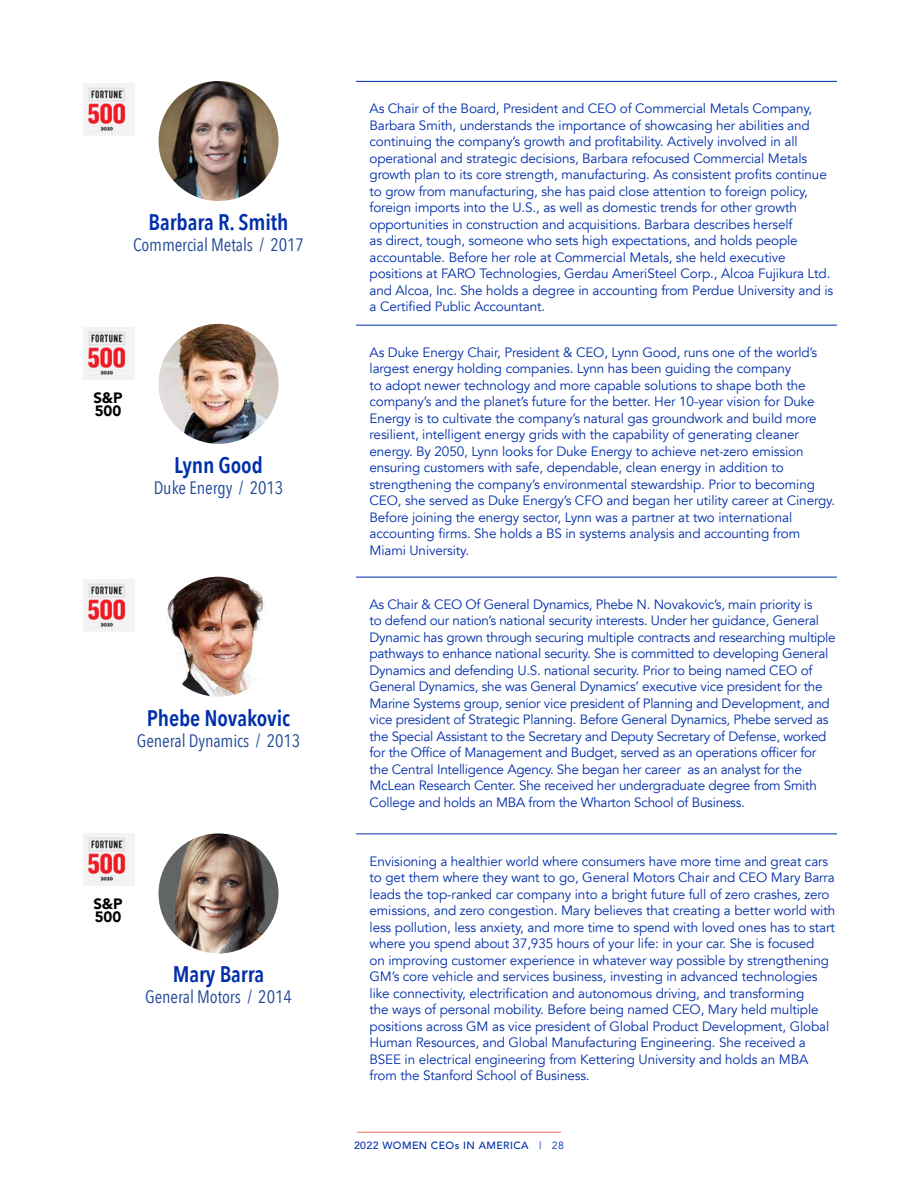
<style>
.page{position:relative;width:918px;height:1188px;background:#fff}
.page>*{position:absolute;margin:0;border:0;box-sizing:border-box;transform-origin:0 0}
.t1{font:600 22.5px "Avenir Next Condensed";letter-spacing:-.005em;color:#002fac}
.t2{font:18px "Avenir Next Condensed";letter-spacing:-.005em;color:#1d4696}
.t3{font:900 15px "Avenir";letter-spacing:-.005em;color:#000}
.Bio{font:13.5px/16.5px "Avenir";letter-spacing:-.01em;color:#002fac}
.t4{font:500 10.5px "Avenir";letter-spacing:.04em;color:#002fac}
.s1{font-weight:400}
</style>
<div class="page">
<hr style="left:357px;top:1132px;width:204px;height:1px;background:#ff6f61">
<img style="left:83px;top:327px;width:52px;height:52px">
<hr style="left:356px;top:325px;width:481px;height:1px;background:#002fac">
<img style="left:159px;top:324px;width:120px;height:120px;border-radius:60px">
<img style="left:83px;top:84px;width:52px;height:51px">
<hr style="left:356px;top:81px;width:481px;height:1px;background:#002fac">
<img style="left:159px;top:81px;width:120px;height:120px;border-radius:60px">
<img style="left:159px;top:577px;width:120px;height:120px;border-radius:60px">
<img style="left:83px;top:579px;width:52px;height:52px">
<hr style="left:356px;top:577px;width:481px;height:1px;background:#002fac">
<img style="left:159px;top:833px;width:120px;height:121px;border-radius:60px">
<img style="left:83px;top:833px;width:52px;height:52px">
<hr style="left:356px;top:833px;width:481px;height:1px;background:#002fac">
<p class="t1" style="left:149px;top:203px;width:141px">Barbara R. Smith</p>
<p class="t2" style="left:133px;top:229px;width:172px">Commercial Metals / 2017</p>
<p class="t3" style="left:93px;top:385px;width:31px">S&amp;P</p>
<p class="t3" style="left:95px;top:398px;width:28px">500</p>
<p class="t1" style="left:174px;top:446px;width:90px">Lynn Good</p>
<p class="t2" style="left:154px;top:472px;width:131px">Duke Energy / 2013</p>
<p class="t1" style="left:147px;top:698px;width:145px">Phebe Novakovic</p>
<p class="t2" style="left:137px;top:725px;width:165px">General Dynamics / 2013</p>
<p class="t3" style="left:93px;top:891px;width:31px">S&amp;P</p>
<p class="t3" style="left:95px;top:904px;width:28px">500</p>
<p class="t1" style="left:173px;top:955px;width:93px">Mary Barra</p>
<p class="t2" style="left:145px;top:982px;width:148px">General Motors / 2014</p>
<p class="Bio" style="left:370px;top:100px;width:465px">As Chair of the Board, President and CEO of Commercial Metals Company, Barbara Smith, understands the importance of showcasing her abilities and continuing the company’s growth and profitability. Actively involved in all operational and strategic decisions, Barbara refocused Commercial Metals growth plan to its core strength, manufacturing. As consistent profits continue to grow from manufacturing, she has paid close attention to foreign policy, foreign imports into the U.S., as well as domestic trends for other growth opportunities in construction and acquisitions. Barbara describes herself<br>as direct, tough, someone who sets high expectations, and holds people accountable. Before her role at Commercial Metals, she held executive positions at FARO Technologies, Gerdau AmeriSteel Corp., Alcoa Fujikura Ltd. and Alcoa, Inc. She holds a degree in accounting from Perdue University and is a Certified Public Accountant.</p>
<p class="Bio" style="left:370px;top:344px;width:467px">As Duke Energy Chair, President &amp; CEO, Lynn Good, runs one of the world’s largest energy holding companies. Lynn has been guiding the company<br>to adopt newer technology and more capable solutions to shape both the company’s and the planet’s future for the better. Her 10-year vision for Duke Energy is to cultivate the company’s natural gas groundwork and build more resilient, intelligent energy grids with the capability of generating cleaner energy. By 2050, Lynn looks for Duke Energy to achieve net-zero emission ensuring customers with safe, dependable, clean energy in addition to strengthening the company’s environmental stewardship. Prior to becoming CEO, she served as Duke Energy’s CFO and began her utility career at Cinergy.<br>Before joining the energy sector, Lynn was a partner at two international accounting firms. She holds a BS in systems analysis and accounting from Miami University.</p>
<p class="Bio" style="left:370px;top:596px;width:468px">As Chair &amp; CEO Of General Dynamics, Phebe N. Novakovic’s, main priority is<br>to defend our nation’s national security interests. Under her guidance, General Dynamic has grown through securing multiple contracts and researching multiple pathways to enhance national security. She is committed to developing General Dynamics and defending U.S. national security. Prior to being named CEO of General Dynamics, she was General Dynamics’ executive vice president for the Marine Systems group, senior vice president of Planning and Development, and vice president of Strategic Planning. Before General Dynamics, Phebe served as the Special Assistant to the Secretary and Deputy Secretary of Defense, worked for the Office of Management and Budget, served as an operations officer for the Central Intelligence Agency. She began her career as an analyst for the McLean Research Center. She received her undergraduate degree from Smith College and holds an MBA from the Wharton School of Business.</p>
<p class="Bio" style="left:370px;top:853px;width:467px">Envisioning a healthier world where consumers have more time and great cars to get them where they want to go, General Motors Chair and CEO Mary Barra leads the top-ranked car company into a bright future full of zero crashes, zero emissions, and zero congestion. Mary believes that creating a better world with less pollution, less anxiety, and more time to spend with loved ones has to start where you spend about 37,935 hours of your life: in your car. She is focused<br>on improving customer experience in whatever way possible by strengthening GM’s core vehicle and services business, investing in advanced technologies like connectivity, electrification and autonomous driving, and transforming<br>the ways of personal mobility. Before being named CEO, Mary held multiple positions across GM as vice president of Global Product Development, Global Human Resources, and Global Manufacturing Engineering. She received a BSEE in electrical engineering from Kettering University and holds an MBA from the Stanford School of Business.</p>
<p class="t4" style="left:354px;top:1136px;width:211px">2022 WOMEN CEOs IN AMERICA <span class="s1">| 28</span></p>
</div>
